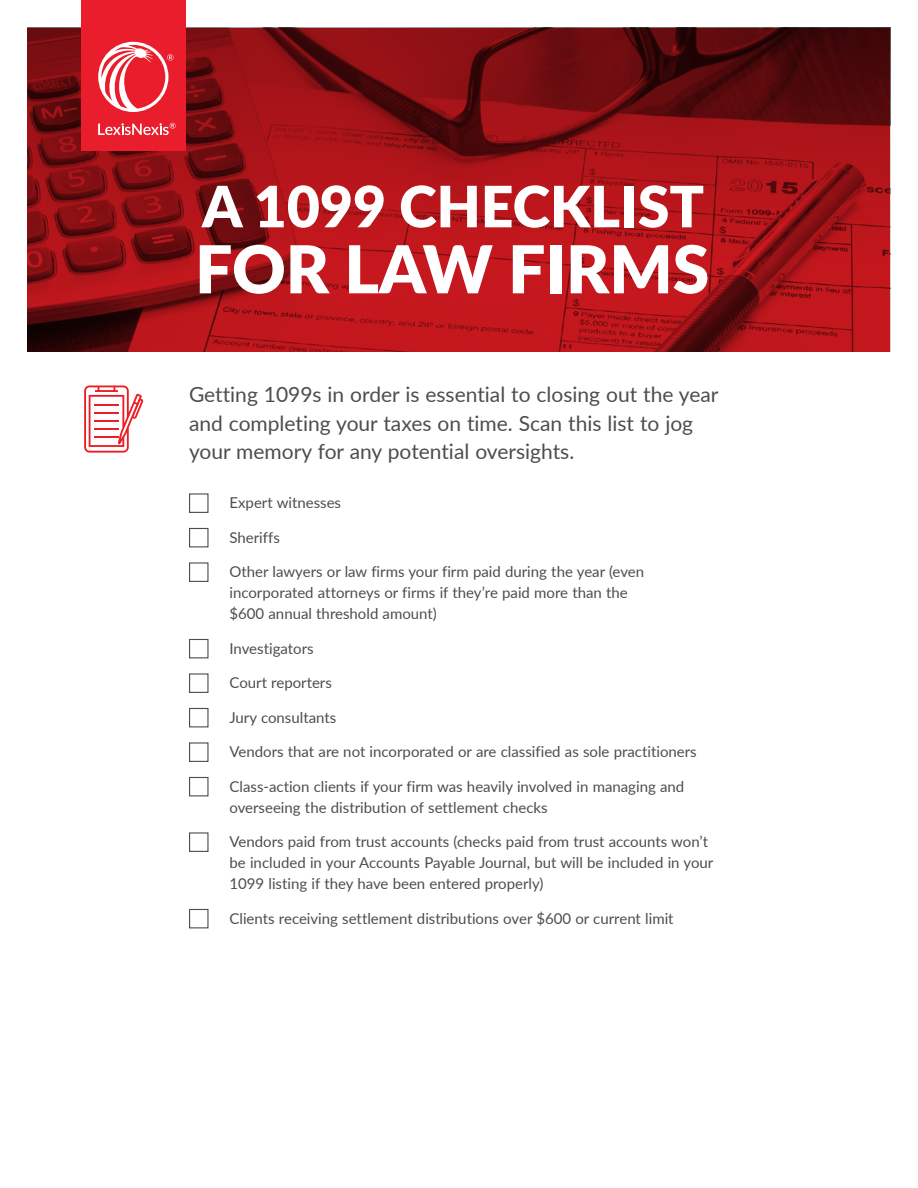
<style>
.page{position:relative;width:918px;height:1188px;background:#fff}
.page>*{position:absolute;margin:0;border:0;box-sizing:border-box;transform-origin:0 0}
.t1{font:900 66px "Lato";color:#fff}
.t2{font:900 57px "Lato";color:#fff}
.t3{font:21px/28.5px "Lato";color:#4d4d4f}
.t4{font:15px/21px "Lato";color:#4d4d4f}
</style>
<div class="page">
<svg style="left:28px;top:277px;width:862px;height:75px;background:#a71419"></svg>
<svg style="left:28px;top:28px;width:862px;height:249px;background:#901015"></svg>
<div style="left:81px;top:0;width:105px;height:151px;background:#ea1d2c"></div>
<svg style="left:98px;top:42px;width:75px;height:70px"></svg>
<svg style="left:98px;top:123px;width:78px;height:12px"></svg>
<div style="left:189px;top:493px;width:20px;height:20px;border:1px solid #4d4d4f"></div>
<div style="left:189px;top:528px;width:20px;height:19px;border:1px solid #4d4d4f"></div>
<div style="left:189px;top:562px;width:20px;height:20px;border:1px solid #4d4d4f"></div>
<div style="left:189px;top:639px;width:20px;height:19px;border:1px solid #4d4d4f"></div>
<div style="left:189px;top:673px;width:20px;height:20px;border:1px solid #4d4d4f"></div>
<div style="left:189px;top:708px;width:20px;height:19px;border:1px solid #4d4d4f"></div>
<div style="left:189px;top:742px;width:20px;height:20px;border:1px solid #4d4d4f"></div>
<div style="left:189px;top:777px;width:20px;height:19px;border:1px solid #4d4d4f"></div>
<div style="left:189px;top:832px;width:20px;height:20px;border:1px solid #4d4d4f"></div>
<div style="left:189px;top:909px;width:20px;height:19px;border:1px solid #4d4d4f"></div>
<svg style="left:84px;top:386px;width:59px;height:67px"></svg>
<h2 class="t2" style="left:202px;top:164px;width:504px">A 1099 CHECKLIST</h2>
<h1 class="t1" style="left:195px;top:220px;width:516px">FOR LAW FIRMS</h1>
<h3 class="t3" style="left:189px;top:380px;width:531px">Getting 1099s in order is essential to closing out the year and completing your taxes on time. Scan this list to jog your memory for any potential oversights.</h3>
<p class="t4" style="left:229px;top:492px;width:113px">Expert witnesses</p>
<p class="t4" style="left:229px;top:526px;width:52px">Sheriffs</p>
<p class="t4" style="left:229px;top:561px;width:416px">Other lawyers or law firms your firm paid during the year (even incorporated attorneys or firms if they’re paid more than the $600 annual threshold amount)</p>
<p class="t4" style="left:229px;top:637px;width:86px">Investigators</p>
<p class="t4" style="left:229px;top:672px;width:104px">Court reporters</p>
<p class="t4" style="left:229px;top:706px;width:108px">Jury consultants</p>
<p class="t4" style="left:229px;top:741px;width:469px">Vendors that are not incorporated or are classified as sole practitioners</p>
<p class="t4" style="left:229px;top:775px;width:456px">Class-action clients if your firm was heavily involved in managing and overseeing the distribution of settlement checks</p>
<p class="t4" style="left:229px;top:831px;width:485px">Vendors paid from trust accounts (checks paid from trust accounts won’t be included in your Accounts Payable Journal, but will be included in your<br>1099 listing if they have been entered properly)</p>
<p class="t4" style="left:229px;top:907px;width:446px">Clients receiving settlement distributions over $600 or current limit</p>
</div>
